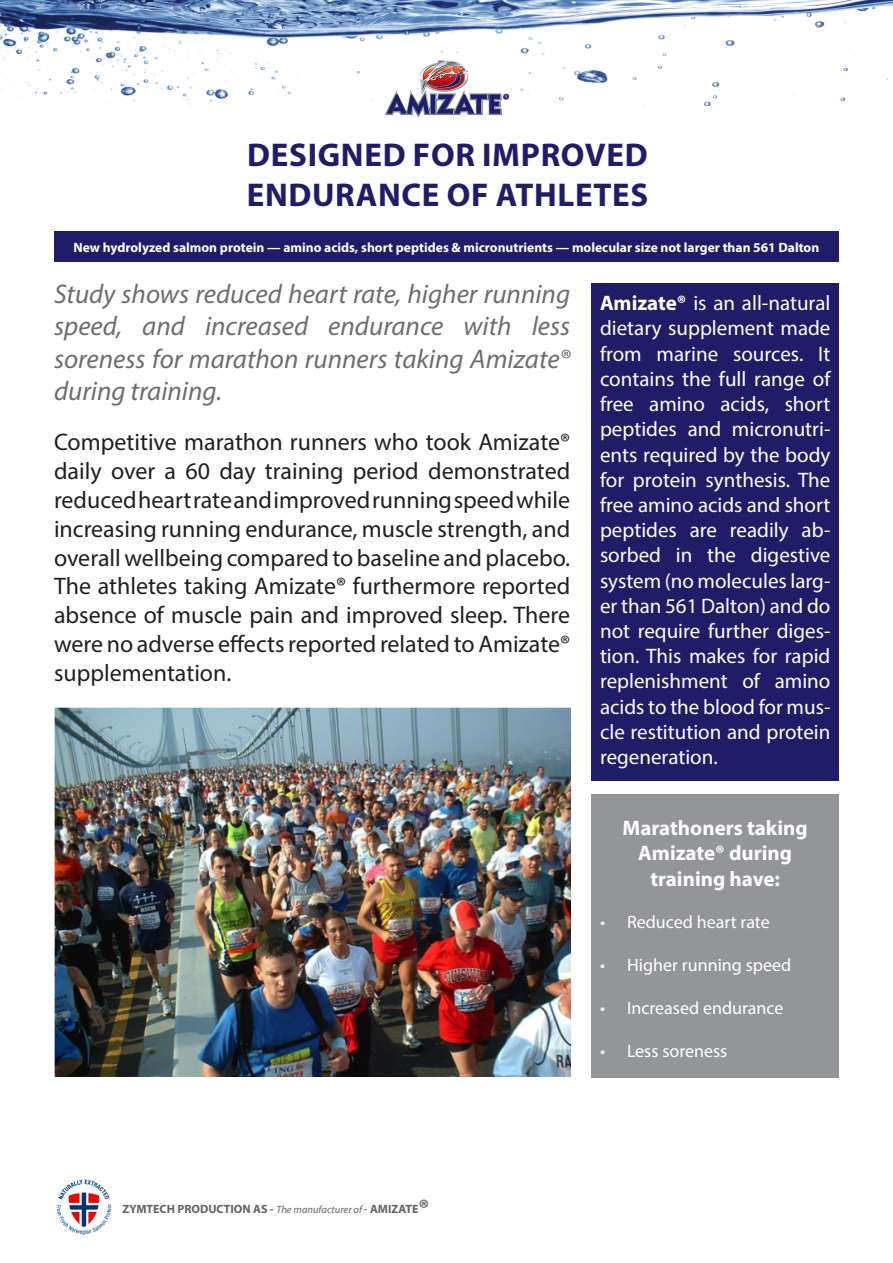
<style>
.page{position:relative;width:893px;height:1263px;background:#fff}
.page>*{position:absolute;margin:0;border:0;box-sizing:border-box;transform-origin:0 0}
.t1{font:700 33px "Myriad Pro";letter-spacing:.02em;color:#211c67}
.t2{font:italic 27px/32.4px "Myriad Pro";color:#6c6d70;text-align:justify}
.t3{font:24px/28.8px "Myriad Pro";color:#231f20;text-align:justify}
.t4{font:21px/25.2px "Myriad Pro";color:#fff;text-align:justify}
.t5{font:700 21px/25.2px "Myriad Pro";color:#fff;text-align:center}
.t6{font:18px "Myriad Pro";color:#fff}
.t7{font:700 13.5px "Myriad Pro";color:#fff}
.t8{font:700 12px "Myriad Pro";color:#636366}
.s1{font-weight:700}
.s2{font-weight:400;font-style:italic;font-size:10.5px}
.s3{font-weight:400}
.s4{font-size:24px}
</style>
<div class="page">
<img style="left:0;top:0;width:893px;height:105px">
<div style="left:54px;top:231px;width:785px;height:30px;background:#211c67"></div>
<img style="left:54px;top:708px;width:516px;height:369px">
<div style="left:591px;top:283px;width:248px;height:497px;background:#211c67"></div>
<div style="left:591px;top:794px;width:248px;height:284px;background:#939598"></div>
<img style="left:380px;top:54px;width:133px;height:64px">
<img style="left:56px;top:1179px;width:56px;height:56px">
<p class="t1" style="left:247px;top:133px;width:402px">DESIGNED FOR IMPROVED</p>
<p class="t1" style="left:247px;top:173px;width:403px">ENDURANCE OF ATHLETES</p>
<p class="t7" style="left:74px;top:238px;width:747px">New hydrolyzed salmon protein — amino acids, short peptides &amp; micronutrients — molecular size not larger than 561 Dalton</p>
<p class="t2" style="left:54px;top:277px;width:518px">Study shows reduced heart rate, higher running speed, and increased endurance with less soreness for marathon runners taking Amizate® during training.</p>
<p class="t3" style="left:54px;top:427px;width:518px">Competitive marathon runners who took Amizate® daily over a 60 day training period demonstrated reduced heart rate and improved running speed while increasing running endurance, muscle strength, and overall wellbeing compared to baseline and placebo.<br>The athletes taking Amizate® furthermore reported absence of muscle pain and improved sleep. There were no adverse effects reported related to Amizate® supplementation.</p>
<p class="t4" style="left:600px;top:290px;width:232px"><span class="s1">Amizate®</span> is an all-natural dietary supplement made from marine sources. It contains the full range of free amino acids, short peptides and micronutri&shy;ents required by the body for protein synthesis. The free amino acids and short peptides are readily ab&shy;sorbed in the digestive system (no molecules larg&shy;er than 561 Dalton) and do not require further diges&shy;tion. This makes for rapid replenishment of amino acids to the blood for mus&shy;cle restitution and protein regeneration.</p>
<p class="t5" style="left:623px;top:815px;width:187px">Marathoners taking<br>Amizate® during training have:</p>
<p class="t6" style="left:600px;top:911px;width:171px">• Reduced heart rate</p>
<p class="t6" style="left:600px;top:954px;width:193px">• Higher running speed</p>
<p class="t6" style="left:600px;top:997px;width:185px">• Increased endurance</p>
<p class="t6" style="left:600px;top:1040px;width:129px">• Less soreness</p>
<p class="t8" style="left:123px;top:1201px;width:308px">ZYMTECH PRODUCTION AS - <span class="s2">The manufacturer of</span> <span class="s3">-</span> AMIZATE<span class="s4">®</span></p>
</div>
